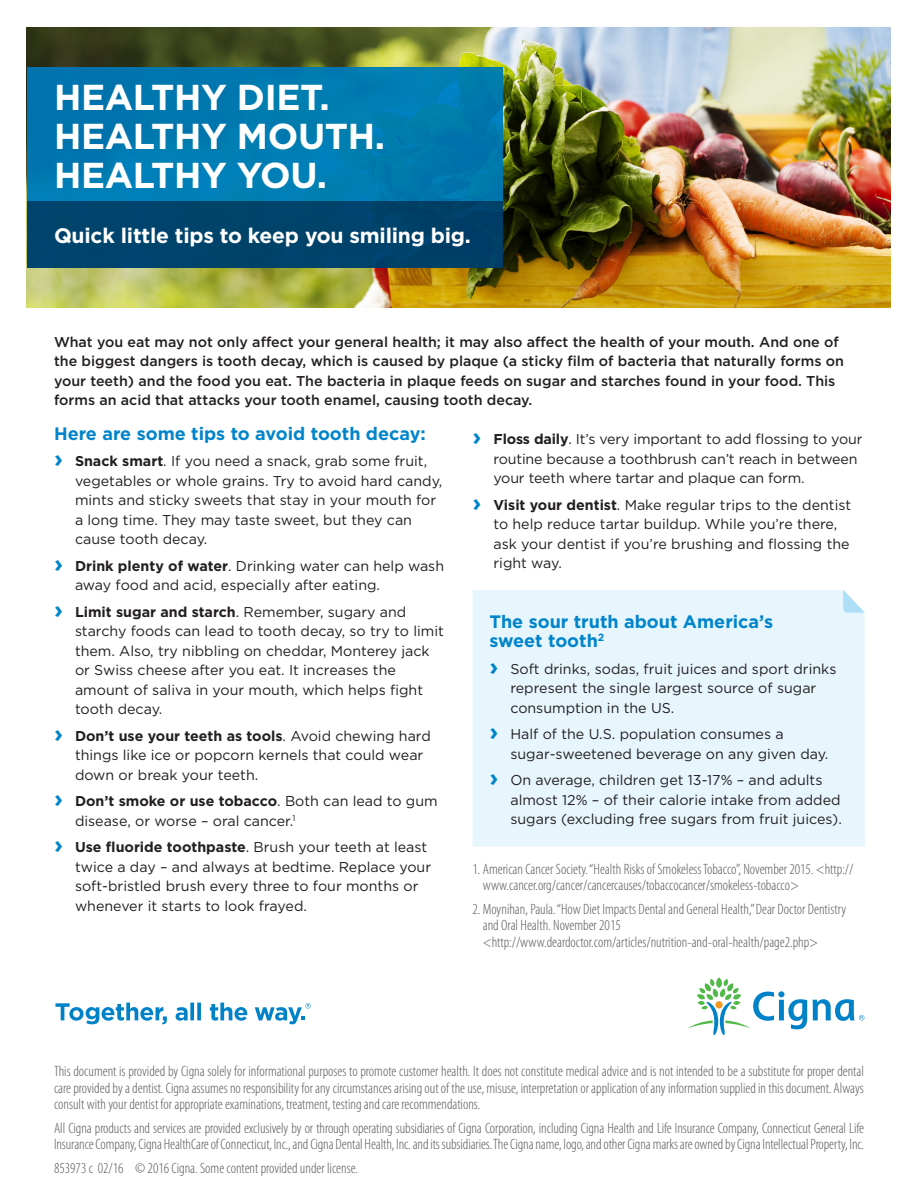
<style>
.page{position:relative;width:918px;height:1188px;background:#fff}
.page>*{position:absolute;margin:0;border:0;box-sizing:border-box;transform-origin:0 0}
.Headline_2_bars_phot{font:700 36px/39px "Gotham";letter-spacing:-.01em;color:#fff}
.Subheadline_bold_14{font:700 21px "Gotham";letter-spacing:-.01em;color:#fff}
.Subhead_body_bold_12{font:700 18px/19.5px "Gotham";color:#0084ca}
.Legal_copy_Cat{font:300 condensed 15px/16.5px "Myriad Pro";letter-spacing:-.005em;color:#57585a}
.Bullet_copy_book_9_5{font:14.25px/19.5px "Gotham";color:#231f20}
.Intro_body_copy_medi{font:500 14.25px/19.5px "Gotham";color:#231f20}
.s1{font-weight:700;font-size:24px;color:#0084ca}
.s2{font-weight:700}
</style>
<div class="page">
<img style="left:27px;top:27px;width:864px;height:281px">
<div style="left:472px;top:590px;width:393px;height:257px;background:#e7f6fd"></div>
<svg style="left:843px;top:590px;width:22px;height:23px"></svg>
<div style="left:27px;top:67px;width:475px;height:134px;background:#007baf"></div>
<div style="left:27px;top:201px;width:475px;height:67px;background:#00436b"></div>
<svg style="left:55px;top:1003px;width:112px;height:21px"></svg>
<svg style="left:176px;top:1003px;width:25px;height:18px"></svg>
<svg style="left:210px;top:1003px;width:37px;height:18px"></svg>
<svg style="left:255px;top:1003px;width:56px;height:21px"></svg>
<svg style="left:688px;top:977px;width:176px;height:58px"></svg>
<p class="Headline_2_bars_phot" style="left:54px;top:76px;width:333px">HEALTHY DIET.<br>HEALTHY MOUTH.<br>HEALTHY YOU.</p>
<p class="Subheadline_bold_14" style="left:54px;top:223px;width:418px">Quick little tips to keep you smiling big.</p>
<p class="Intro_body_copy_medi" style="left:54px;top:332px;width:792px">What you eat may not only affect your general health; it may also affect the health of your mouth. And one of the biggest dangers is tooth decay, which is caused by plaque (a sticky film of bacteria that naturally forms on your teeth) and the food you eat. The bacteria in plaque feeds on sugar and starches found in your food. This forms an acid that attacks your tooth enamel, causing tooth decay.</p>
<p class="Subhead_body_bold_12" style="left:54px;top:423px;width:373px">Here are some tips to avoid tooth decay:</p>
<p class="Bullet_copy_book_9_5" style="left:75px;top:451px;width:369px;text-indent:-21px"><span class="s1">›</span> <span class="s2">Snack smart</span>. If you need a snack, grab some fruit, vegetables or whole grains. Try to avoid hard candy, mints and sticky sweets that stay in your mouth for a long time. They may taste sweet, but they can cause tooth decay.</p>
<p class="Bullet_copy_book_9_5" style="left:75px;top:555px;width:371px;text-indent:-21px"><span class="s1">›</span> <span class="s2">Drink plenty of water</span>. Drinking water can help wash away food and acid, especially after eating.</p>
<p class="Bullet_copy_book_9_5" style="left:75px;top:601px;width:370px;text-indent:-21px"><span class="s1">›</span> <span class="s2">Limit sugar and starch</span>. Remember, sugary and starchy foods can lead to tooth decay, so try to limit them. Also, try nibbling on cheddar, Monterey jack or Swiss cheese after you eat. It increases the amount of saliva in your mouth, which helps fight tooth decay.</p>
<p class="Bullet_copy_book_9_5" style="left:75px;top:725px;width:357px;text-indent:-21px"><span class="s1">›</span> <span class="s2">Don’t use your teeth as tools</span>. Avoid chewing hard things like ice or popcorn kernels that could wear down or break your teeth.</p>
<p class="Bullet_copy_book_9_5" style="left:75px;top:791px;width:364px;text-indent:-21px"><span class="s1">›</span> <span class="s2">Don’t smoke or use tobacco</span>. Both can lead to gum disease, or worse – oral cancer.<sup>1</sup></p>
<p class="Bullet_copy_book_9_5" style="left:75px;top:837px;width:358px;text-indent:-21px"><span class="s1">›</span> <span class="s2">Use fluoride toothpaste</span>. Brush your teeth at least twice a day – and always at bedtime. Replace your soft-bristled brush every three to four months or whenever it starts to look frayed.</p>
<p class="Bullet_copy_book_9_5" style="left:494px;top:429px;width:370px;text-indent:-21px"><span class="s1">›</span> <span class="s2">Floss daily</span>. It’s very important to add flossing to your routine because a toothbrush can’t reach in between your teeth where tartar and plaque can form.</p>
<p class="Bullet_copy_book_9_5" style="left:494px;top:495px;width:359px;text-indent:-21px"><span class="s1">›</span> <span class="s2">Visit your dentist</span>. Make regular trips to the dentist to help reduce tartar buildup. While you’re there, ask your dentist if you’re brushing and flossing the right way.</p>
<p class="Subhead_body_bold_12" style="left:489px;top:611px;width:285px">The sour truth about America’s sweet tooth<sup>2</sup></p>
<p class="Bullet_copy_book_9_5" style="left:510px;top:659px;width:328px;text-indent:-21px"><span class="s1">›</span> Soft drinks, sodas, fruit juices and sport drinks represent the single largest source of sugar consumption in the US.</p>
<p class="Bullet_copy_book_9_5" style="left:510px;top:724px;width:320px;text-indent:-21px"><span class="s1">›</span> Half of the U.S. population consumes a sugar-sweetened beverage on any given day.</p>
<p class="Bullet_copy_book_9_5" style="left:510px;top:770px;width:333px;text-indent:-21px"><span class="s1">›</span> On average, children get 13-17% – and adults almost 12% – of their calorie intake from added sugars (excluding free sugars from fruit juices).</p>
<p class="Legal_copy_Cat" style="left:483px;top:861px;width:372px;text-indent:-10px">1. American Cancer Society. “Health Risks of Smokeless Tobacco”, November 2015. &lt;http:// www.cancer.org/cancer/cancercauses/tobaccocancer/smokeless-tobacco&gt;</p>
<p class="Legal_copy_Cat" style="left:483px;top:901px;width:365px;text-indent:-10px">2. Moynihan, Paula. “How Diet Impacts Dental and General Health,” Dear Doctor Dentistry and Oral Health. November 2015 &lt;http://www.deardoctor.com/articles/nutrition-and-oral-health/page2.php&gt;</p>
<p class="Legal_copy_Cat" style="left:54px;top:1063px;width:812px;text-align:justify">This document is provided by Cigna solely for informational purposes to promote customer health. It does not constitute medical advice and is not intended to be a substitute for proper dental care provided by a dentist. Cigna assumes no responsibility for any circumstances arising out of the use, misuse, interpretation or application of any information supplied in this document. Always consult with your dentist for appropriate examinations, treatment, testing and care recommendations.</p>
<p class="Legal_copy_Cat" style="left:54px;top:1120px;width:812px">All Cigna products and services are provided exclusively by or through operating subsidiaries of Cigna Corporation, including Cigna Health and Life Insurance Company, Connecticut General Life<br>Insurance Company, Cigna HealthCare of Connecticut, Inc., and Cigna Dental Health, Inc. and its subsidiaries. The Cigna name, logo, and other Cigna marks are owned by Cigna Intellectual Property, Inc.</p>
<p class="Legal_copy_Cat" style="left:54px;top:1160px;width:306px">853973 c 02/16 © 2016 Cigna. Some content provided under license.</p>
</div>
